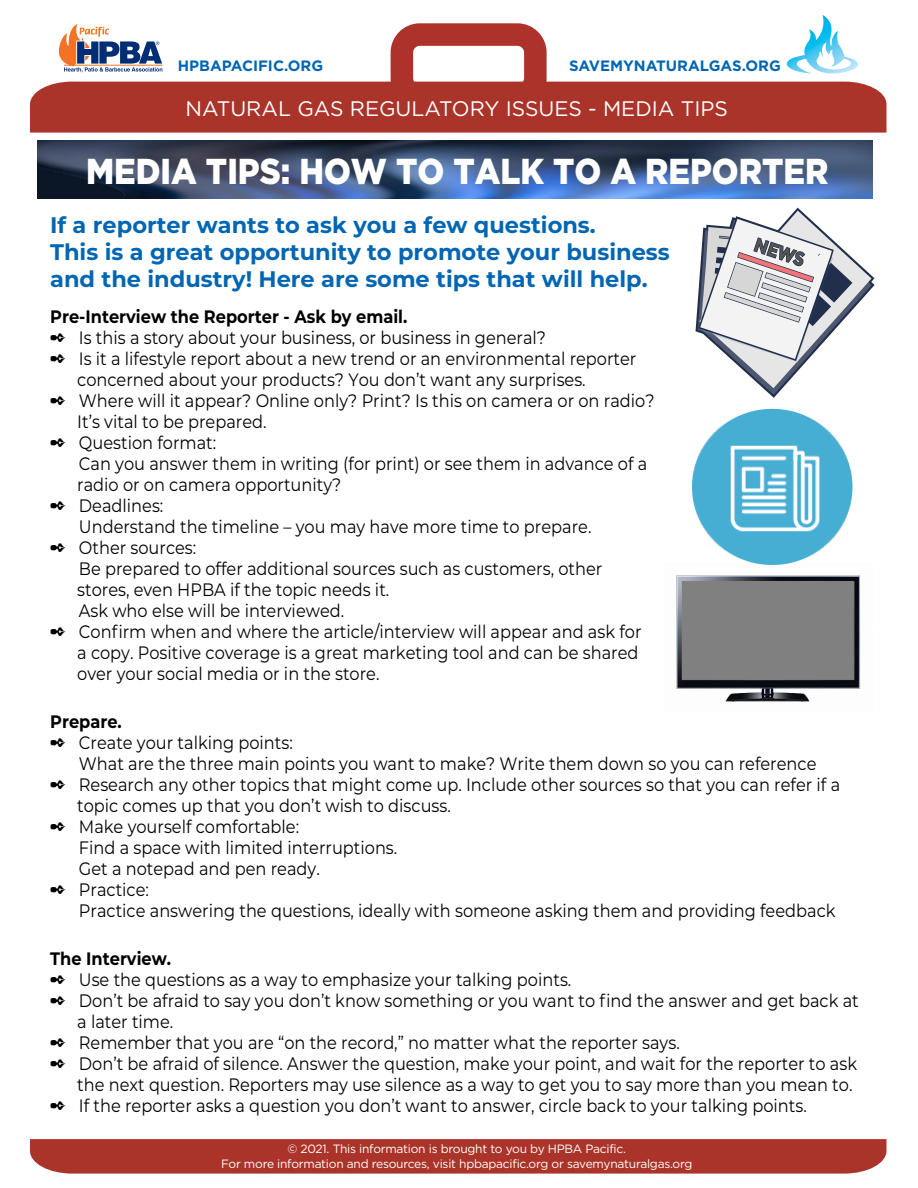
<style>
.page{position:relative;width:918px;height:1188px;background:#fff}
.page>*{position:absolute;margin:0;border:0;box-sizing:border-box;transform-origin:0 0}
.t1{font:900 36px "Gotham";color:#fff;scale:.9 1}
.t2{font:700 22.5px/27px "Montserrat";color:#0066b3}
.t3{font:21px "Gotham";color:#fff}
.t4{font:18px "Montserrat";color:#000;scale:.9 1}
.t5{font:700 18px "Montserrat";color:#000;scale:.9 1}
.t6{font:700 15px "Gotham";color:#0066b3}
.t7{font:12px/14.4px "Gotham";letter-spacing:-.02em;color:#fff;text-align:center}
</style>
<div class="page">
<img style="left:38px;top:140px;width:835px;height:58px">
<svg style="left:30px;top:1139px;width:856px;height:35px;background:#ad392f"></svg>
<div style="left:391px;top:23px;width:156px;height:84px;border:22px solid #ac322b;border-radius:18px"></div>
<div style="left:30px;top:82px;width:856px;height:51px;background:#ab342a"></div>
<svg style="left:696px;top:208px;width:179px;height:190px"></svg>
<img style="left:676px;top:564px;width:185px;height:138px">
<img style="left:692px;top:408px;width:161px;height:156px">
<svg style="left:58px;top:24px;width:104px;height:48px"></svg>
<svg style="left:787px;top:15px;width:71px;height:59px"></svg>
<p class="t6" style="left:178px;top:57px;width:147px">HPBAPACIFIC.ORG</p>
<p class="t6" style="left:569px;top:57px;width:213px">SAVEMYNATURALGAS.ORG</p>
<p class="t3" style="left:185px;top:97px;width:544px">NATURAL GAS REGULATORY ISSUES - MEDIA TIPS</p>
<h1 class="t1" style="left:86px;top:151px;width:826px">MEDIA TIPS: HOW TO TALK TO A REPORTER</h1>
<p class="t2" style="left:50px;top:210px;width:621px">If a reporter wants to ask you a few questions.<br>This is a great opportunity to promote your business and the industry! Here are some tips that will help.</p>
<p class="t5" style="left:50px;top:303px;width:398px">Pre-Interview the Reporter - Ask by email.</p>
<p class="t4" style="left:50px;top:325px;width:553px">✒ Is this a story about your business, or business in general?</p>
<p class="t4" style="left:50px;top:346px;width:653px">✒ Is it a lifestyle report about a new trend or an environmental reporter</p>
<p class="t4" style="left:77px;top:367px;width:567px">concerned about your products? You don’t want any surprises.</p>
<p class="t4" style="left:50px;top:388px;width:673px">✒ Where will it appear? Online only? Print? Is this on camera or on radio?</p>
<p class="t4" style="left:77px;top:409px;width:212px">It’s vital to be prepared.</p>
<p class="t4" style="left:50px;top:430px;width:186px">✒ Question format:</p>
<p class="t4" style="left:79px;top:451px;width:633px">Can you answer them in writing (for print) or see them in advance of a</p>
<p class="t4" style="left:77px;top:472px;width:295px">radio or on camera opportunity?</p>
<p class="t4" style="left:50px;top:493px;width:127px">✒ Deadlines:</p>
<p class="t4" style="left:79px;top:514px;width:571px">Understand the timeline – you may have more time to prepare.</p>
<p class="t4" style="left:50px;top:535px;width:164px">✒ Other sources:</p>
<p class="t4" style="left:79px;top:556px;width:583px">Be prepared to offer additional sources such as customers, other</p>
<p class="t4" style="left:77px;top:577px;width:348px">stores, even HPBA if the topic needs it.</p>
<p class="t4" style="left:79px;top:598px;width:296px">Ask who else will be interviewed.</p>
<p class="t4" style="left:50px;top:619px;width:659px">✒ Confirm when and where the article/interview will appear and ask for</p>
<p class="t4" style="left:77px;top:640px;width:625px">a copy. Positive coverage is a great marketing tool and can be shared</p>
<p class="t4" style="left:77px;top:661px;width:337px">over your social media or in the store.</p>
<p class="t5" style="left:50px;top:708px;width:81px">Prepare.</p>
<p class="t4" style="left:50px;top:730px;width:271px">✒ Create your talking points:</p>
<p class="t4" style="left:79px;top:751px;width:821px">What are the three main points you want to make? Write them down so you can reference</p>
<p class="t4" style="left:50px;top:772px;width:879px">✒ Research any other topics that might come up. Include other sources so that you can refer if a</p>
<p class="t4" style="left:77px;top:793px;width:417px">topic comes up that you don’t wish to discuss.</p>
<p class="t4" style="left:50px;top:814px;width:278px">✒ Make yourself comfortable:</p>
<p class="t4" style="left:79px;top:835px;width:355px">Find a space with limited interruptions.</p>
<p class="t4" style="left:79px;top:856px;width:269px">Get a notepad and pen ready.</p>
<p class="t4" style="left:50px;top:877px;width:111px">✒ Practice:</p>
<p class="t4" style="left:79px;top:898px;width:842px">Practice answering the questions, ideally with someone asking them and providing feedback</p>
<p class="t5" style="left:50px;top:945px;width:136px">The Interview.</p>
<p class="t4" style="left:50px;top:967px;width:581px">✒ Use the questions as a way to emphasize your talking points.</p>
<p class="t4" style="left:50px;top:988px;width:900px">✒ Don’t be afraid to say you don’t know something or you want to find the answer and get back at</p>
<p class="t4" style="left:77px;top:1009px;width:108px">a later time.</p>
<p class="t4" style="left:50px;top:1030px;width:701px">✒ Remember that you are “on the record,” no matter what the reporter says.</p>
<p class="t4" style="left:50px;top:1051px;width:898px">✒ Don’t be afraid of silence. Answer the question, make your point, and wait for the reporter to ask</p>
<p class="t4" style="left:77px;top:1072px;width:863px">the next question. Reporters may use silence as a way to get you to say more than you mean to.</p>
<p class="t4" style="left:50px;top:1093px;width:842px">✒ If the reporter asks a question you don’t want to answer, circle back to your talking points.</p>
<p class="t7" style="left:221px;top:1142px;width:473px">© 2021. This information is brought to you by HPBA Pacific.<br>For more information and resources, visit hpbapacific.org or savemynaturalgas.org</p>
</div>
